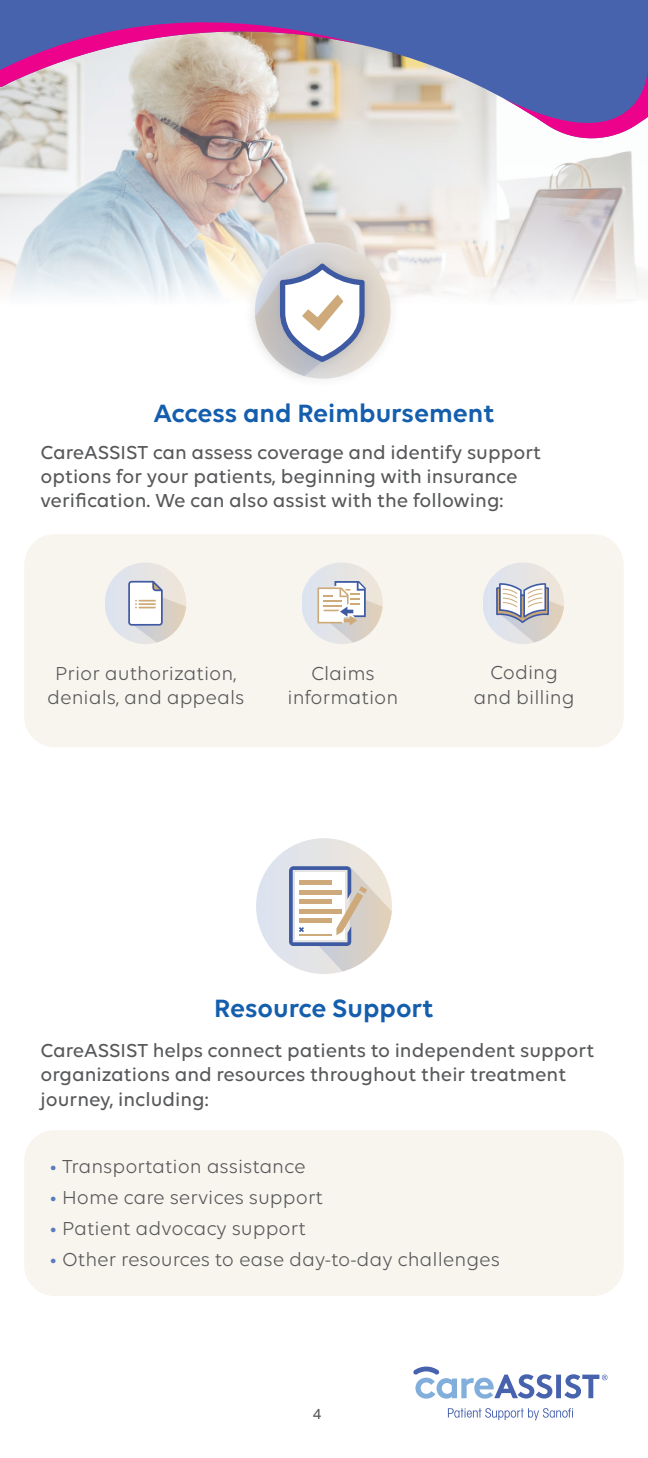
<style>
.page{position:relative;width:648px;height:1458px;background:#fff}
.page>*{position:absolute;margin:0;border:0;box-sizing:border-box;transform-origin:0 0}
.t1{font:600 27px "Volte";color:#145ead}
.t2{font:500 20.25px/24.3px "Volte";color:#57585a}
.t3{font:20.25px/24.8px "Volte";color:#57585a;text-align:center}
.t4{font:500 15.75px "Volte";color:#57585a}
.s1{color:#597cbe}
</style>
<div class="page">
<div style="left:24px;top:534px;width:600px;height:213px;background:#f8f5ee;border-radius:30px"></div>
<div style="left:24px;top:1130px;width:600px;height:166px;background:#f8f5ee;border-radius:30px"></div>
<img style="left:0;top:144px;width:648px;height:154px">
<div style="left:243px;top:231px;width:159px;height:159px;background:#231f20;opacity:.3"></div>
<svg style="left:255px;top:243px;width:136px;height:136px;background:#ddd7d1"></svg>
<svg style="left:255px;top:263px;width:110px;height:113px"></svg>
<svg style="left:413px;top:1367px;width:194px;height:53px"></svg>
<svg style="left:0;top:0;width:648px;height:144px;background:#9ba1ba"></svg>
<svg style="left:0;top:6px;width:362px;height:82px;background:#a68cb1"></svg>
<svg style="left:503px;top:67px;width:145px;height:77px"></svg>
<div style="left:256px;top:838px;width:136px;height:136px;background:linear-gradient(to bottom,#e2e4e8,#dde3ef);border-radius:68px"></div>
<svg style="left:289px;top:866px;width:103px;height:105px"></svg>
<hr style="left:299px;top:934px;width:32px;height:1px;background:#ceaa7a">
<div style="left:106px;top:562px;width:80px;height:82px;background:linear-gradient(to right,#dae1f0,#efe6d9);border-radius:41px"></div>
<svg style="left:128px;top:581px;width:58px;height:62px;background:#dedcdc"></svg>
<div style="left:302px;top:562px;width:81px;height:82px;background:linear-gradient(to right,#dbe2ef,#f2e9dc);border-radius:41px"></div>
<svg style="left:317px;top:581px;width:66px;height:62px;background:#e0dbd7"></svg>
<div style="left:483px;top:562px;width:81px;height:82px;background:#e2e4e8;border-radius:41px"></div>
<svg style="left:496px;top:583px;width:68px;height:60px"></svg>
<p class="t1" style="left:153px;top:397px;width:343px">Access and Reimbursement</p>
<p class="t2" style="left:40px;top:440px;width:502px">CareASSIST can assess coverage and identify support options for your patients, beginning with insurance verification. We can also assist with the following:</p>
<p class="t3" style="left:47px;top:660px;width:199px">Prior authorization, denials, and appeals</p>
<p class="t3" style="left:288px;top:660px;width:112px">Claims information</p>
<p class="t3" style="left:474px;top:660px;width:103px">Coding and billing</p>
<p class="t1" style="left:214px;top:993px;width:221px">Resource Support</p>
<p class="t2" style="left:40px;top:1038px;width:555px">CareASSIST helps connect patients to independent support organizations and resources throughout their treatment journey, including:</p>
<p class="t3" style="left:50px;top:1154px;width:258px"><span class="s1">•</span> Transportation assistance</p>
<p class="t3" style="left:50px;top:1185px;width:275px"><span class="s1">•</span> Home care services support</p>
<p class="t3" style="left:50px;top:1216px;width:258px"><span class="s1">•</span> Patient advocacy support</p>
<p class="t3" style="left:50px;top:1246px;width:452px"><span class="s1">•</span> Other resources to ease day-to-day challenges</p>
<p class="t4" style="left:313px;top:1405px;width:10px">4</p>
</div>
